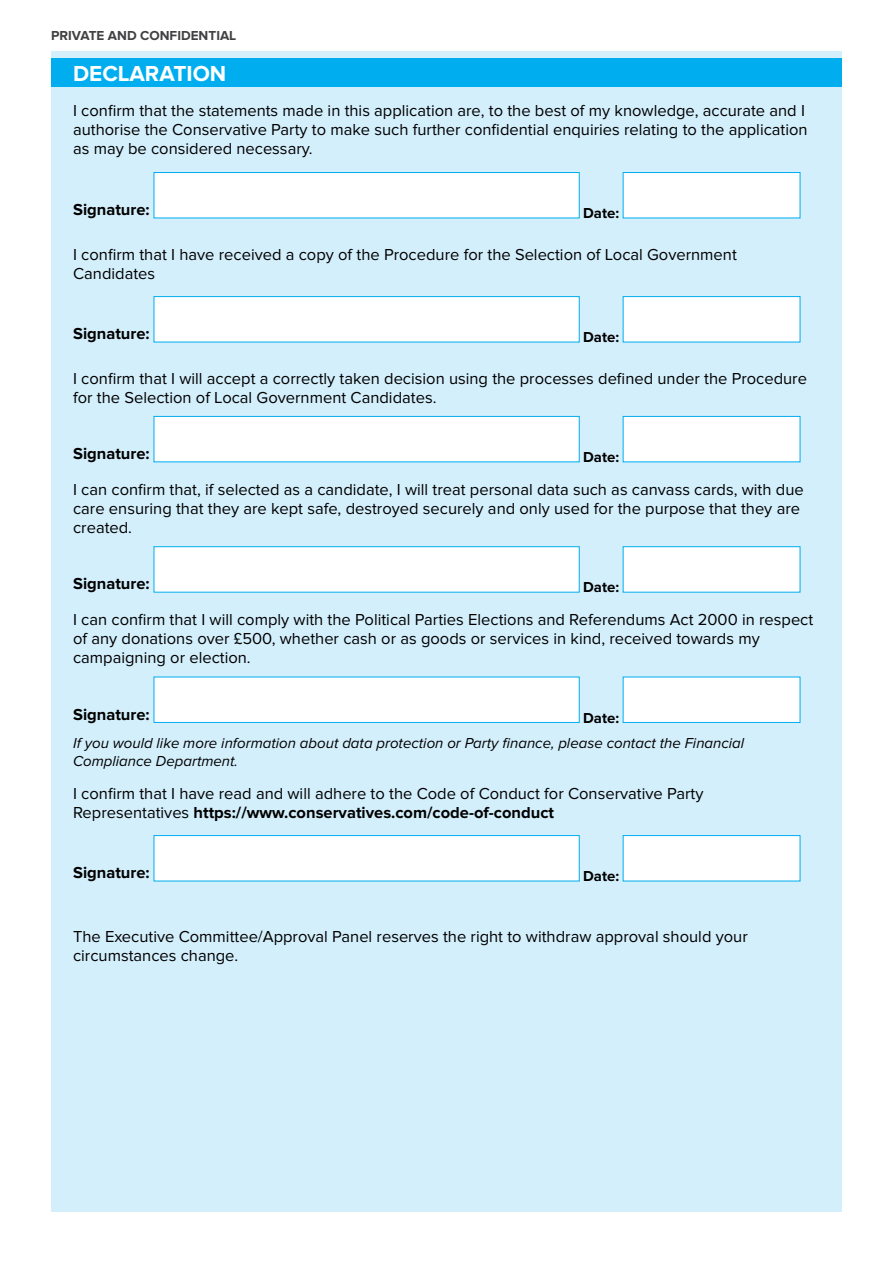
<style>
.page{position:relative;width:893px;height:1263px;background:#fff}
.page>*{position:absolute;margin:0;border:0;box-sizing:border-box;transform-origin:0 0}
.t1{font:700 22.5px "Proxima Nova";color:#fff}
.t2{font:16.5px/18.9px "Proxima Nova";color:#000}
.t3{font:700 16.5px "Proxima Nova";color:#000}
.t4{font:italic 15px/17.2px "Proxima Nova";color:#000}
.t5{font:700 15px "Proxima Nova";color:#000}
.t6{font:700 13.5px "Proxima Nova";color:#414042}
.s1{font-weight:700}
</style>
<div class="page">
<div style="left:51px;top:51px;width:791px;height:1161px;background:#d4effc"></div>
<div style="left:51px;top:58px;width:791px;height:28px;background:#00aeef"></div>
<div style="left:154px;top:172px;width:425px;height:46px;background:#fff;border:1px solid #00aeef"></div>
<div style="left:623px;top:172px;width:177px;height:46px;background:#fff;border:1px solid #00aeef"></div>
<div style="left:154px;top:296px;width:425px;height:46px;background:#fff;border:1px solid #00aeef"></div>
<div style="left:623px;top:296px;width:177px;height:46px;background:#fff;border:1px solid #00aeef"></div>
<div style="left:154px;top:416px;width:425px;height:46px;background:#fff;border:1px solid #00aeef"></div>
<div style="left:623px;top:416px;width:177px;height:46px;background:#fff;border:1px solid #00aeef"></div>
<div style="left:154px;top:547px;width:425px;height:45px;background:#fff"></div>
<div style="left:623px;top:547px;width:177px;height:45px;background:#fff"></div>
<div style="left:154px;top:677px;width:425px;height:45px;background:#fff"></div>
<div style="left:623px;top:677px;width:177px;height:45px;background:#fff"></div>
<div style="left:154px;top:835px;width:425px;height:46px;background:#fff;border:1px solid #00aeef"></div>
<div style="left:623px;top:835px;width:177px;height:46px;background:#fff;border:1px solid #00aeef"></div>
<p class="t6" style="left:51px;top:28px;width:187px">PRIVATE AND CONFIDENTIAL</p>
<h1 class="t1" style="left:73px;top:60px;width:155px">DECLARATION</h1>
<p class="t2" style="left:73px;top:102px;width:736px">I confirm that the statements made in this application are, to the best of my knowledge, accurate and I authorise the Conservative Party to make such further confidential enquiries relating to the application as may be considered necessary.</p>
<p class="t3" style="left:73px;top:200px;width:78px">Signature:</p>
<p class="t5" style="left:583px;top:204px;width:38px">Date:</p>
<p class="t2" style="left:73px;top:245px;width:665px">I confirm that I have received a copy of the Procedure for the Selection of Local Government<br>Candidates</p>
<p class="t3" style="left:73px;top:324px;width:78px">Signature:</p>
<p class="t5" style="left:583px;top:328px;width:38px">Date:</p>
<p class="t2" style="left:73px;top:369px;width:735px">I confirm that I will accept a correctly taken decision using the processes defined under the Procedure for the Selection of Local Government Candidates.</p>
<p class="t3" style="left:73px;top:444px;width:78px">Signature:</p>
<p class="t5" style="left:583px;top:448px;width:38px">Date:</p>
<p class="t2" style="left:73px;top:480px;width:732px">I can confirm that, if selected as a candidate, I will treat personal data such as canvass cards, with due care ensuring that they are kept safe, destroyed securely and only used for the purpose that they are created.</p>
<p class="t3" style="left:73px;top:574px;width:78px">Signature:</p>
<p class="t5" style="left:583px;top:579px;width:38px">Date:</p>
<p class="t2" style="left:73px;top:610px;width:742px">I can confirm that I will comply with the Political Parties Elections and Referendums Act 2000 in respect of any donations over £500, whether cash or as goods or services in kind, received towards my campaigning or election.</p>
<p class="t3" style="left:73px;top:704px;width:78px">Signature:</p>
<p class="t5" style="left:583px;top:709px;width:38px">Date:</p>
<p class="t4" style="left:73px;top:735px;width:673px">If you would like more information about data protection or Party finance, please contact the Financial<br>Compliance Department.</p>
<p class="t2" style="left:73px;top:784px;width:632px">I confirm that I have read and will adhere to the Code of Conduct for Conservative Party<br>Representatives <span class="s1">https://www.conservatives.com/code-of-conduct</span></p>
<p class="t3" style="left:73px;top:863px;width:78px">Signature:</p>
<p class="t5" style="left:583px;top:867px;width:38px">Date:</p>
<p class="t2" style="left:73px;top:927px;width:676px">The Executive Committee/Approval Panel reserves the right to withdraw approval should your circumstances change.</p>
</div>
